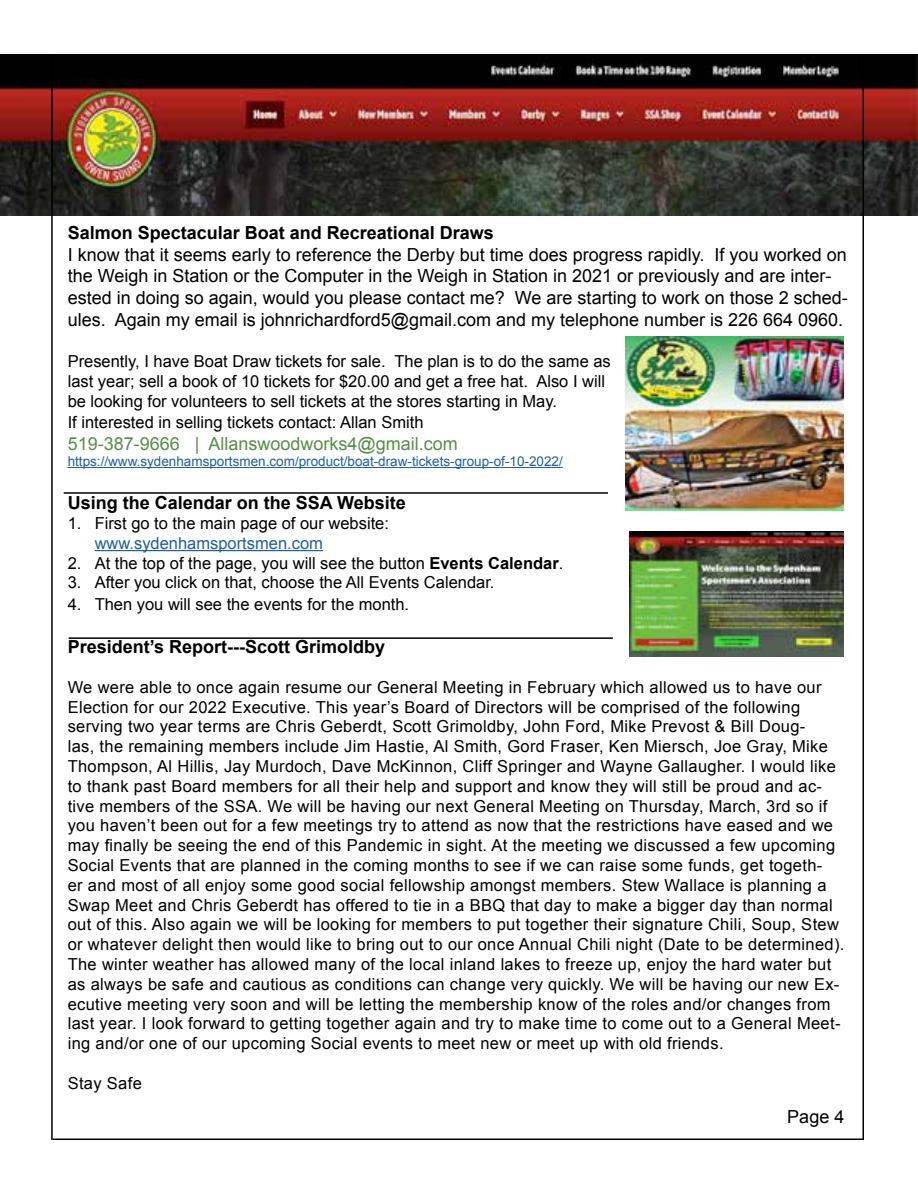
<style>
.page{position:relative;width:918px;height:1188px;background:#fff}
.page>*{position:absolute;margin:0;border:0;box-sizing:border-box;transform-origin:0 0}
.t1{font:18px/21.6px "Arial";color:#000}
.t2{font:700 18px "Arial";color:#000}
.t3{font:18px "Arial";color:#558f45}
.t4{font:16.5px/19.8px "Arial";letter-spacing:.02em;color:#000}
.t5{font:16.5px/19.8px "Arial";color:#000}
.t6{font:16.5px "Arial";color:#215e9e}
.t7{font:13.5px "Arial";color:#215e9e}
.s1{font-weight:700}
</style>
<div class="page">
<img style="left:0;top:54px;width:918px;height:162px">
<hr style="left:51px;top:54px;width:2px;height:1086px;background:#000">
<hr style="left:862px;top:54px;width:2px;height:1086px;background:#000">
<hr style="left:52px;top:54px;width:810px;height:2px;background:#000">
<hr style="left:53px;top:1138px;width:810px;height:2px;background:#000">
<hr style="left:68px;top:467px;width:495px;height:1px;background:#215e9e">
<hr style="left:95px;top:550px;width:228px;height:1px;background:#215e9e">
<hr style="left:64px;top:492px;width:544px;height:2px;background:#000">
<img style="left:630px;top:532px;width:214px;height:124px">
<img style="left:625px;top:336px;width:219px;height:174px">
<hr style="left:69px;top:637px;width:544px;height:2px;background:#000">
<p class="t2" style="left:68px;top:221px;width:428px">Salmon Spectacular Boat and Recreational Draws</p>
<p class="t1" style="left:68px;top:244px;width:782px">I know that it seems early to reference the Derby but time does progress rapidly. If you worked on the Weigh in Station or the Computer in the Weigh in Station in 2021 or previously and are inter&shy;ested in doing so again, would you please contact me? We are starting to work on those 2 sched&shy;ules. Again my email is johnrichardford5@gmail.com and my telephone number is 226 664 0960.</p>
<p class="t5" style="left:68px;top:352px;width:545px">Presently, I have Boat Draw tickets for sale. The plan is to do the same as last year; sell a book of 10 tickets for $20.00 and get a free hat. Also I will be looking for volunteers to sell tickets at the stores starting in May.</p>
<p class="t5" style="left:68px;top:413px;width:357px">If interested in selling tickets contact: Allan Smith</p>
<p class="t3" style="left:68px;top:432px;width:392px">519-387-9666 | Allanswoodworks4@gmail.com</p>
<p class="t7" style="left:68px;top:452px;width:497px">https://www.sydenhamsportsmen.com/product/boat-draw-tickets-group-of-10-2022/</p>
<p class="t2" style="left:68px;top:491px;width:340px">Using the Calendar on the SSA Website</p>
<p class="t5" style="left:68px;top:514px;width:323px">1. First go to the main page of our website:</p>
<p class="t6" style="left:95px;top:532px;width:230px">www.sydenhamsportsmen.com</p>
<p class="t5" style="left:68px;top:553px;width:497px">2. At the top of the page, you will see the button <span class="s1">Events Calendar</span>.</p>
<p class="t5" style="left:68px;top:573px;width:428px">3. After you click on that, choose the All Events Calendar.</p>
<p class="t5" style="left:68px;top:595px;width:343px">4. Then you will see the events for the month.</p>
<p class="t2" style="left:68px;top:635px;width:319px">President’s Report---Scott Grimoldby</p>
<p class="t4" style="left:68px;top:677px;width:778px">We were able to once again resume our General Meeting in February which allowed us to have our Election for our 2022 Executive. This year’s Board of Directors will be comprised of the following serving two year terms are Chris Geberdt, Scott Grimoldby, John Ford, Mike Prevost &amp; Bill Doug-<br>las, the remaining members include Jim Hastie, Al Smith, Gord Fraser, Ken Miersch, Joe Gray, Mike Thompson, Al Hillis, Jay Murdoch, Dave McKinnon, Cliff Springer and Wayne Gallaugher. I would like to thank past Board members for all their help and support and know they will still be proud and ac&shy;tive members of the SSA. We will be having our next General Meeting on Thursday, March, 3rd so if you haven’t been out for a few meetings try to attend as now that the restrictions have eased and we may finally be seeing the end of this Pandemic in sight. At the meeting we discussed a few upcoming Social Events that are planned in the coming months to see if we can raise some funds, get togeth-<br>er and most of all enjoy some good social fellowship amongst members. Stew Wallace is planning a Swap Meet and Chris Geberdt has offered to tie in a BBQ that day to make a bigger day than normal out of this. Also again we will be looking for members to put together their signature Chili, Soup, Stew or whatever delight then would like to bring out to our once Annual Chili night (Date to be determined).<br>The winter weather has allowed many of the local inland lakes to freeze up, enjoy the hard water but as always be safe and cautious as conditions can change very quickly. We will be having our new Ex&shy;ecutive meeting very soon and will be letting the membership know of the roles and/or changes from last year. I look forward to getting together again and try to make time to come out to a General Meet&shy;ing and/or one of our upcoming Social events to meet new or meet up with old friends.</p>
<p class="t4" style="left:68px;top:1073px;width:76px">Stay Safe</p>
<p class="t1" style="left:787px;top:1106px;width:59px">Page 4</p>
</div>
